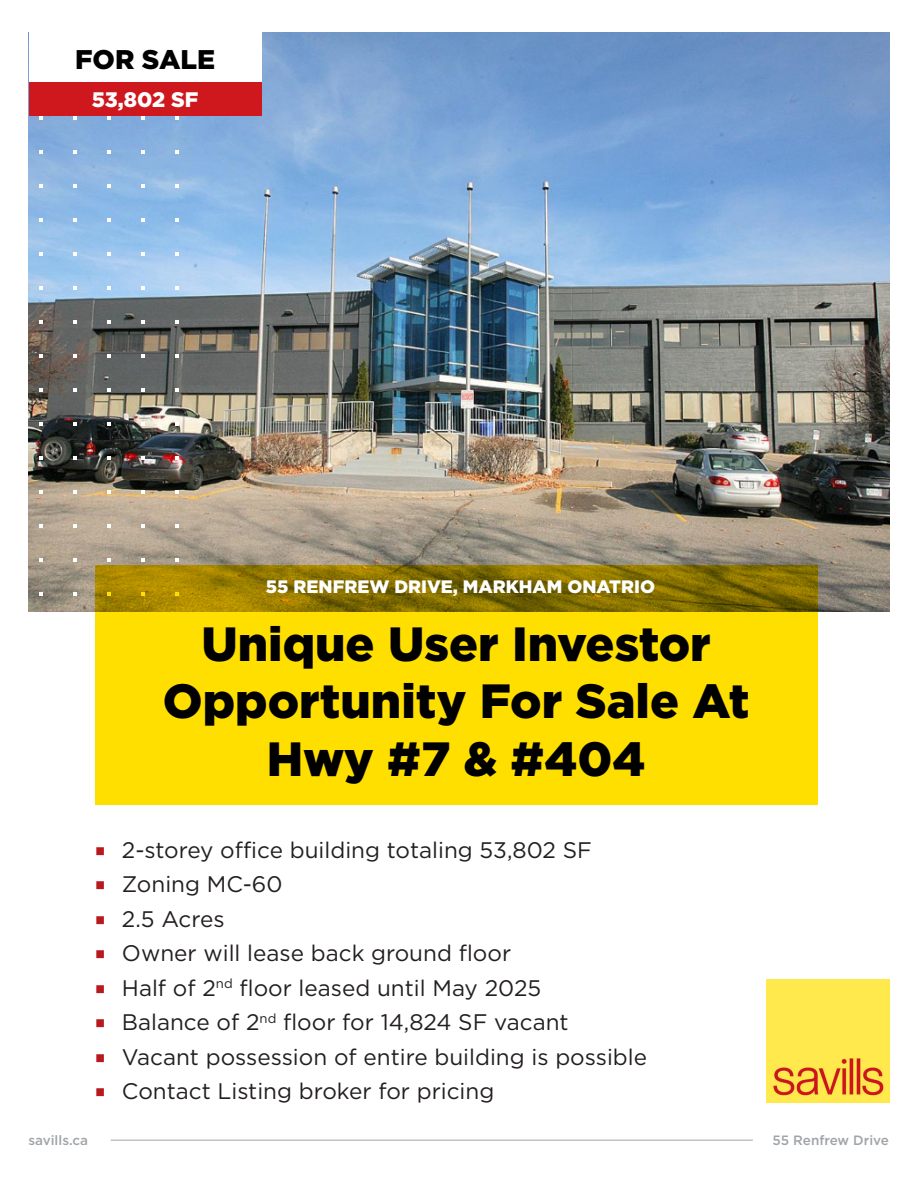
<style>
.page{position:relative;width:918px;height:1188px;background:#fff}
.page>*{position:absolute;margin:0;border:0;box-sizing:border-box;transform-origin:0 0}
.t1{font:900 48px/57.6px "Gotham";color:#000;text-align:center}
.t2{font:900 27px "Gotham";color:#000}
.t3{font:22.5px "Gotham";color:#231f20}
.t4{font:900 21px "Gotham";color:#fff}
.t5{font:900 18px "Gotham";color:#fff}
.t6{font:500 13.5px "Gotham";color:#a0a4a8}
.s1{font-family:"Minion Pro";font-size:27px;color:#b8191e}
</style>
<div class="page">
<img style="left:29px;top:32px;width:860px;height:580px">
<img style="left:767px;top:980px;width:122px;height:122px">
<hr style="left:111px;top:1140px;width:642px;height:1px;background:#a0a4a8">
<div style="left:29px;top:32px;width:232px;height:51px;background:#fff"></div>
<div style="left:29px;top:82px;width:232px;height:34px;background:#ce181e"></div>
<svg style="left:175px;top:116px;width:4px;height:4px"></svg>
<svg style="left:175px;top:150px;width:4px;height:4px"></svg>
<svg style="left:175px;top:184px;width:4px;height:4px"></svg>
<svg style="left:175px;top:218px;width:4px;height:4px"></svg>
<svg style="left:175px;top:252px;width:4px;height:4px"></svg>
<svg style="left:175px;top:286px;width:4px;height:4px"></svg>
<svg style="left:175px;top:320px;width:4px;height:4px"></svg>
<svg style="left:175px;top:354px;width:4px;height:4px"></svg>
<svg style="left:175px;top:388px;width:4px;height:4px"></svg>
<svg style="left:175px;top:422px;width:4px;height:4px"></svg>
<svg style="left:175px;top:456px;width:4px;height:4px"></svg>
<svg style="left:175px;top:490px;width:4px;height:4px"></svg>
<svg style="left:175px;top:524px;width:4px;height:4px"></svg>
<svg style="left:175px;top:558px;width:4px;height:4px"></svg>
<svg style="left:141px;top:116px;width:4px;height:4px"></svg>
<svg style="left:141px;top:150px;width:4px;height:4px"></svg>
<svg style="left:141px;top:184px;width:4px;height:4px"></svg>
<svg style="left:141px;top:218px;width:4px;height:4px"></svg>
<svg style="left:141px;top:252px;width:4px;height:4px"></svg>
<svg style="left:141px;top:286px;width:4px;height:4px"></svg>
<svg style="left:141px;top:320px;width:4px;height:4px"></svg>
<svg style="left:141px;top:354px;width:4px;height:4px"></svg>
<svg style="left:141px;top:388px;width:4px;height:4px"></svg>
<svg style="left:141px;top:422px;width:4px;height:4px"></svg>
<svg style="left:141px;top:456px;width:4px;height:4px"></svg>
<svg style="left:141px;top:490px;width:4px;height:4px"></svg>
<svg style="left:141px;top:524px;width:4px;height:4px"></svg>
<svg style="left:141px;top:558px;width:4px;height:4px"></svg>
<svg style="left:107px;top:116px;width:4px;height:4px"></svg>
<svg style="left:107px;top:150px;width:4px;height:4px"></svg>
<svg style="left:107px;top:184px;width:4px;height:4px"></svg>
<svg style="left:107px;top:218px;width:4px;height:4px"></svg>
<svg style="left:107px;top:252px;width:4px;height:4px"></svg>
<svg style="left:107px;top:286px;width:4px;height:4px"></svg>
<svg style="left:107px;top:320px;width:4px;height:4px"></svg>
<svg style="left:107px;top:354px;width:4px;height:4px"></svg>
<svg style="left:107px;top:388px;width:4px;height:4px"></svg>
<svg style="left:107px;top:422px;width:4px;height:4px"></svg>
<svg style="left:107px;top:456px;width:4px;height:4px"></svg>
<svg style="left:107px;top:490px;width:4px;height:4px"></svg>
<svg style="left:107px;top:524px;width:4px;height:4px"></svg>
<svg style="left:107px;top:558px;width:4px;height:4px"></svg>
<svg style="left:73px;top:116px;width:4px;height:4px"></svg>
<svg style="left:73px;top:150px;width:4px;height:4px"></svg>
<svg style="left:73px;top:184px;width:4px;height:4px"></svg>
<svg style="left:73px;top:218px;width:4px;height:4px"></svg>
<svg style="left:73px;top:252px;width:4px;height:4px"></svg>
<svg style="left:73px;top:286px;width:4px;height:4px"></svg>
<svg style="left:73px;top:320px;width:4px;height:4px"></svg>
<svg style="left:73px;top:354px;width:4px;height:4px"></svg>
<svg style="left:73px;top:388px;width:4px;height:4px"></svg>
<svg style="left:73px;top:422px;width:4px;height:4px"></svg>
<svg style="left:73px;top:456px;width:4px;height:4px"></svg>
<svg style="left:73px;top:490px;width:4px;height:4px"></svg>
<svg style="left:73px;top:524px;width:4px;height:4px"></svg>
<svg style="left:73px;top:558px;width:4px;height:4px"></svg>
<svg style="left:73px;top:592px;width:4px;height:4px"></svg>
<svg style="left:39px;top:116px;width:3px;height:4px"></svg>
<svg style="left:39px;top:150px;width:3px;height:4px"></svg>
<svg style="left:39px;top:184px;width:3px;height:4px"></svg>
<svg style="left:39px;top:218px;width:3px;height:4px"></svg>
<svg style="left:39px;top:252px;width:3px;height:4px"></svg>
<svg style="left:39px;top:286px;width:3px;height:4px"></svg>
<svg style="left:39px;top:320px;width:3px;height:4px"></svg>
<svg style="left:39px;top:354px;width:3px;height:4px"></svg>
<svg style="left:39px;top:388px;width:3px;height:4px"></svg>
<svg style="left:39px;top:422px;width:3px;height:4px"></svg>
<svg style="left:39px;top:456px;width:3px;height:4px"></svg>
<svg style="left:39px;top:490px;width:3px;height:4px"></svg>
<svg style="left:39px;top:524px;width:3px;height:4px"></svg>
<svg style="left:39px;top:558px;width:3px;height:4px"></svg>
<svg style="left:39px;top:592px;width:3px;height:4px"></svg>
<svg style="left:95px;top:565px;width:722px;height:240px;background:#e8c900"></svg>
<p class="t2" style="left:75px;top:40px;width:142px">FOR SALE</p>
<p class="t4" style="left:92px;top:85px;width:108px">53,802 SF</p>
<p class="t5" style="left:266px;top:575px;width:390px">55 RENFREW DRIVE, MARKHAM ONATRIO</p>
<p class="t1" style="left:201px;top:615px;width:511px">Unique User Investor</p>
<p class="t1" style="left:163px;top:672px;width:588px">Opportunity For Sale At<br>Hwy #7 &amp; #404</p>
<p class="t3" style="left:95px;top:835px;width:499px"><span class="s1">■</span> 2-storey office building totaling 53,802 SF</p>
<p class="t3" style="left:95px;top:870px;width:189px"><span class="s1">■</span> Zoning MC-60</p>
<p class="t3" style="left:95px;top:904px;width:131px"><span class="s1">■</span> 2.5 Acres</p>
<p class="t3" style="left:95px;top:939px;width:418px"><span class="s1">■</span> Owner will lease back ground floor</p>
<p class="t3" style="left:95px;top:973px;width:448px"><span class="s1">■</span> Half of 2<sup>nd</sup> floor leased until May 2025</p>
<p class="t3" style="left:95px;top:1008px;width:475px"><span class="s1">■</span> Balance of 2<sup>nd</sup> floor for 14,824 SF vacant</p>
<p class="t3" style="left:95px;top:1042px;width:554px"><span class="s1">■</span> Vacant possession of entire building is possible</p>
<p class="t3" style="left:95px;top:1077px;width:401px"><span class="s1">■</span> Contact Listing broker for pricing</p>
<p class="t6" style="left:28px;top:1131px;width:61px">savills.ca</p>
<p class="t6" style="left:772px;top:1131px;width:118px">55 Renfrew Drive</p>
</div>
